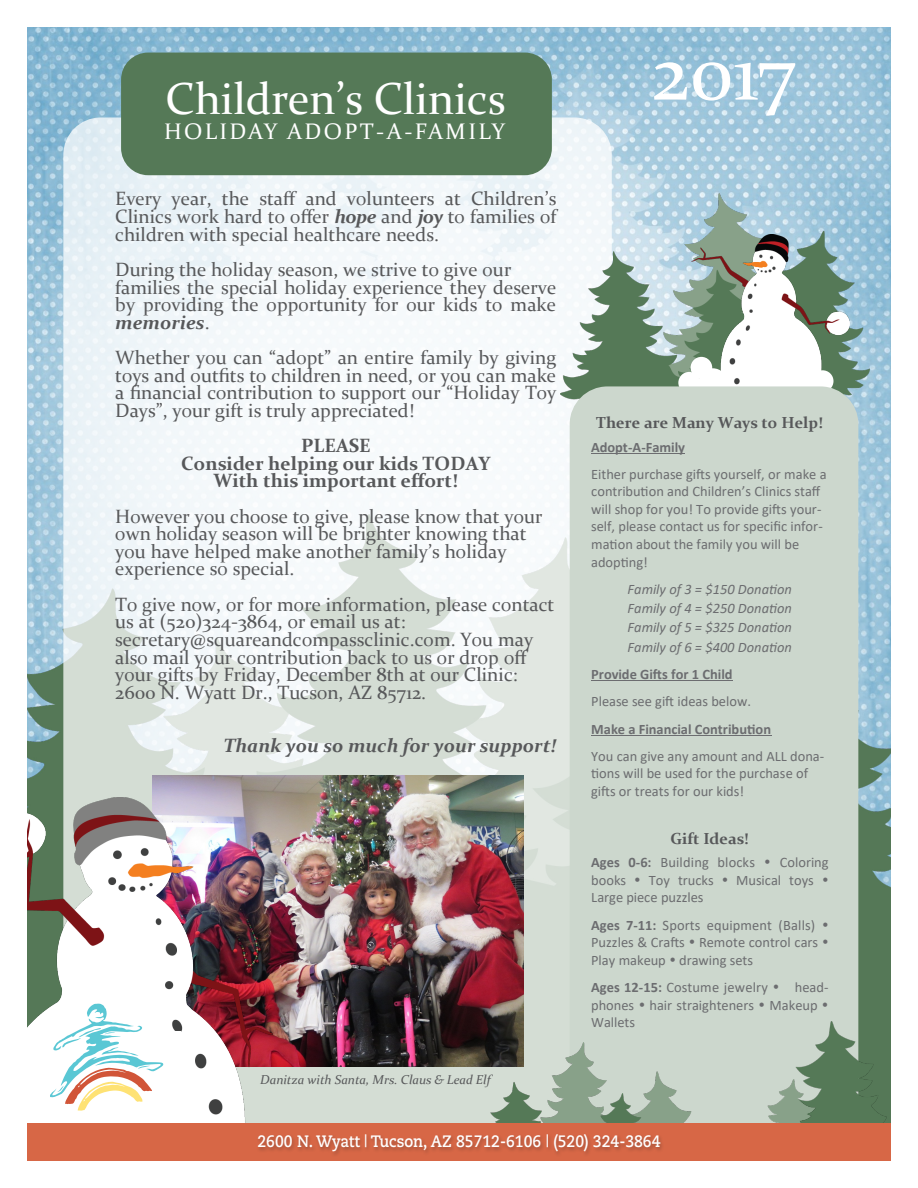
<style>
.page{position:relative;width:918px;height:1188px;background:#fff}
.page>*{position:absolute;margin:0;border:0;box-sizing:border-box;transform-origin:0 0}
.t1{font:80.25px "Constantia";color:#fff}
.t2{font:44.85px "Constantia";color:#fff}
.t3{font:22.5px "Constantia";letter-spacing:.105em;color:#fff}
.t4{font:19.35px "Constantia";color:#57585a}
.t5{font:19.2px/17.7px "Constantia";color:#57585a}
.t6{font:700 19.2px/17.5px "Constantia";color:#57585a;text-align:center}
.t7{font:italic 700 19.2px "Constantia";color:#57585a}
.t8{font:700 16.5px "Caecilia";color:#fff;scale:.9 1}
.t9{font:700 15.9px "Constantia";color:#57585a}
.t10{font:14.4px/17.7px "Calibri";color:#6c6d70;text-align:justify}
.t11{font:italic 14.4px/19.2px "Calibri";color:#6c6d70;text-align:justify}
.t12{font:700 14.4px "Calibri";letter-spacing:-.005em;color:#6c6d70}
.t13{font:italic 12.9px "Constantia";color:#57585a}
.s1{font-weight:700;font-style:italic}
.s2{font-weight:700}
</style>
<div class="page">
<img style="left:27px;top:27px;width:864px;height:488px">
<img style="left:27px;top:515px;width:864px;height:506px">
<div style="left:63px;top:117px;width:549px;height:1011px;background:#fff;border-radius:37px;opacity:.75"></div>
<div style="left:121px;top:53px;width:431px;height:122px;background:#557957;border-radius:27px"></div>
<img style="left:152px;top:776px;width:372px;height:290px">
<img style="left:27px;top:798px;width:246px;height:325px">
<img style="left:561px;top:193px;width:309px;height:216px">
<img style="left:691px;top:235px;width:158px;height:164px">
<div style="left:698px;top:368px;width:29px;height:29px;background:#fff;border-radius:50%"></div>
<div style="left:678px;top:372px;width:22px;height:22px;background:#fff;border-radius:50%"></div>
<div style="left:812px;top:370px;width:21px;height:22px;background:#fff;border-radius:50%"></div>
<div style="left:570px;top:386px;width:288px;height:744px;background:#ccd7cd;border-radius:38px"></div>
<img style="left:795px;top:1021px;width:96px;height:102px">
<img style="left:767px;top:1079px;width:64px;height:44px">
<div style="left:691px;top:357px;width:21px;height:22px;background:#fff;border-radius:50%"></div>
<hr style="left:591px;top:453px;width:94px;height:1px;background:#6c6d70">
<hr style="left:591px;top:680px;width:142px;height:1px;background:#6c6d70">
<hr style="left:591px;top:735px;width:180px;height:1px;background:#6c6d70">
<img style="left:475px;top:1042px;width:217px;height:81px">
<img style="left:590px;top:1094px;width:64px;height:29px">
<svg style="left:36px;top:994px;width:144px;height:129px"></svg>
<div style="left:27px;top:1123px;width:864px;height:38px;background:#d76746"></div>
<div style="left:256px;top:1133px;width:409px;height:24px;background:#231f20;opacity:.3"></div>
<h2 class="t2" style="left:166px;top:68px;width:342px">Children’s Clinics</h2>
<p class="t3" style="left:164px;top:116px;width:343px">HOLIDAY ADOPT-A-FAMILY</p>
<p class="t5" style="left:115px;top:189px;width:443px;text-align:justify">Every year, the staff and volunteers at Children’s Clinics work hard to offer <span class="s1">hope</span> and <span class="s1">joy</span> to families of children with special healthcare needs.</p>
<p class="t5" style="left:115px;top:260px;width:442px">During the holiday season, we strive to give our families the special holiday experience they deserve by providing the opportunity for our kids to make <span class="s1">memories</span>.</p>
<p class="t5" style="left:115px;top:348px;width:443px;text-align:justify">Whether you can “adopt” an entire family by giving toys and outfits to children in need, or you can make a financial contribution to support our “Holiday Toy Days”, your gift is truly appreciated!</p>
<p class="t6" style="left:181px;top:436px;width:311px">PLEASE<br>Consider helping our kids TODAY<br>With this important effort!</p>
<p class="t5" style="left:115px;top:506px;width:429px">However you choose to give, please know that your own holiday season will be brighter knowing that you have helped make another family’s holiday experience so special.</p>
<p class="t5" style="left:115px;top:594px;width:441px">To give now, or for more information, please contact</p>
<p class="t4" style="left:115px;top:609px;width:292px">us at (520)324-3864, or email us at:</p>
<p class="t5" style="left:115px;top:630px;width:420px">secretary@squareandcompassclinic.com. You may also mail your contribution back to us or drop off your gifts by Friday, December 8th at our Clinic:<br>2600 N. Wyatt Dr., Tucson, AZ 85712.</p>
<p class="t7" style="left:224px;top:732px;width:334px">Thank you so much for your support!</p>
<p class="t13" style="left:260px;top:1070px;width:232px">Danitza with Santa, Mrs. Claus &amp; Lead Elf</p>
<h1 class="t1" style="left:651px;top:18px;width:146px">2017</h1>
<p class="t9" style="left:596px;top:412px;width:229px">There are Many Ways to Help!</p>
<p class="t12" style="left:591px;top:437px;width:95px">Adopt-A-Family</p>
<p class="t10" style="left:591px;top:465px;width:237px;text-align:left">Either purchase gifts yourself, or make a contribution and Children’s Clinics staff will shop for you! To provide gifts your&shy;self, please contact us for specific infor&shy;mation about the family you will be adopting!</p>
<p class="t11" style="left:628px;top:579px;width:166px">Family of 3 = $150 Donation Family of 4 = $250 Donation Family of 5 = $325 Donation Family of 6 = $400 Donation</p>
<p class="t12" style="left:591px;top:664px;width:143px">Provide Gifts for 1 Child</p>
<p class="t10" style="left:591px;top:692px;width:162px">Please see gift ideas below.</p>
<p class="t12" style="left:591px;top:719px;width:181px">Make a Financial Contribution</p>
<p class="t10" style="left:591px;top:747px;width:235px;text-align:left">You can give any amount and ALL dona&shy;tions will be used for the purchase of gifts or treats for our kids!</p>
<p class="t9" style="left:671px;top:827px;width:80px">Gift Ideas!</p>
<p class="t10" style="left:591px;top:853px;width:239px"><span class="s2">Ages 0-6:</span> Building blocks • Coloring books • Toy trucks • Musical toys • Large piece puzzles</p>
<p class="t10" style="left:591px;top:916px;width:239px"><span class="s2">Ages 7-11:</span> Sports equipment (Balls) • Puzzles &amp; Crafts • Remote control cars • Play makeup • drawing sets</p>
<p class="t10" style="left:591px;top:978px;width:239px"><span class="s2">Ages 12-15:</span> Costume jewelry • head&shy;phones • hair straighteners • Makeup • Wallets</p>
<p class="t8" style="left:257px;top:1131px;width:449px">2600 N. Wyatt | Tucson, AZ 85712-6106 | (520) 324-3864</p>
</div>
